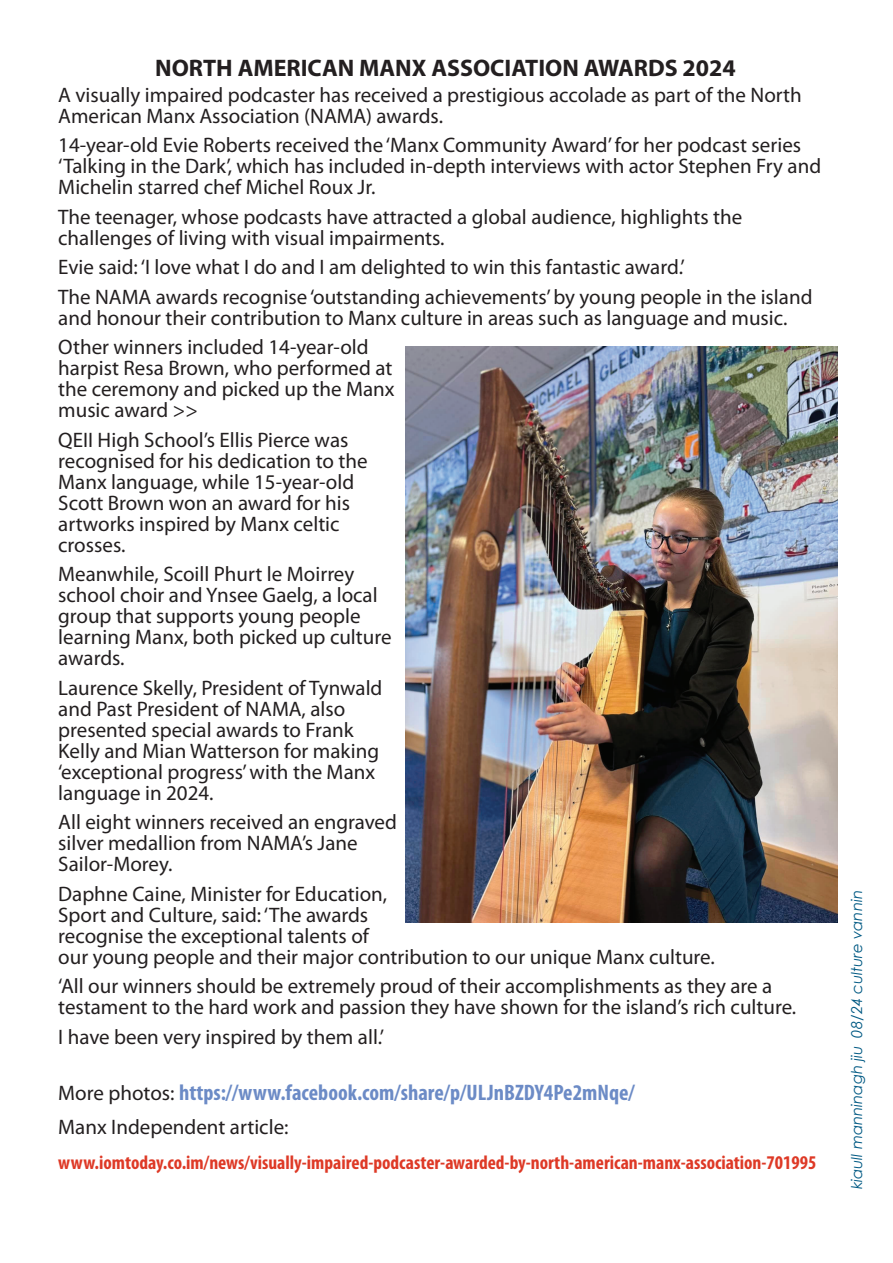
<style>
.page{position:relative;width:893px;height:1263px;background:#fff}
.page>*{position:absolute;margin:0;border:0;box-sizing:border-box;transform-origin:0 0}
.t1{font:700 24px "Myriad Pro";color:#231f20}
.t2{font:700 condensed 22.5px "Myriad Pro";color:#6c8bc6}
.t3{font:21px/21px "Myriad Pro";color:#231f20}
.t4{font:700 condensed 19.5px "Myriad Pro";color:#de3926}
.t5{font:italic 15px "Century Gothic";color:#005983}
.s1{font-weight:400;font-stretch:normal;font-size:21px;color:#231f20}
</style>
<div class="page">
<img style="left:405px;top:347px;width:432px;height:576px">
<p class="t1" style="left:155px;top:53px;width:582px">NORTH AMERICAN MANX ASSOCIATION AWARDS 2024</p>
<p class="t3" style="left:58px;top:84px;width:745px">A visually impaired podcaster has received a prestigious accolade as part of the North<br>American Manx Association (NAMA) awards.</p>
<p class="t3" style="left:58px;top:134px;width:764px">14-year-old Evie Roberts received the ‘Manx Community Award’ for her podcast series ‘Talking in the Dark’, which has included in-depth interviews with actor Stephen Fry and<br>Michelin starred chef Michel Roux Jr.</p>
<p class="t3" style="left:58px;top:206px;width:686px">The teenager, whose podcasts have attracted a global audience, highlights the challenges of living with visual impairments.</p>
<p class="t3" style="left:58px;top:252px;width:756px;line-height:29.5px">Evie said: ‘I love what I do and I am delighted to win this fantastic award.’<br>The NAMA awards recognise ‘outstanding achievements’ by young people in the island</p>
<p class="t3" style="left:58px;top:302px;width:731px;line-height:29.5px">and honour their contribution to Manx culture in areas such as language and music.<br>Other winners included 14-year-old</p>
<p class="t3" style="left:58px;top:357px;width:338px;text-align:justify">harpist Resa Brown, who performed at the ceremony and picked up the Manx music award &gt;&gt;</p>
<p class="t3" style="left:58px;top:429px;width:311px">QEII High School’s Ellis Pierce was recognised for his dedication to the<br>Manx language, while 15-year-old<br>Scott Brown won an award for his artworks inspired by Manx celtic crosses.</p>
<p class="t3" style="left:58px;top:563px;width:335px">Meanwhile, Scoill Phurt le Moirrey school choir and Ynsee Gaelg, a local group that supports young people learning Manx, both picked up culture awards.</p>
<p class="t3" style="left:58px;top:677px;width:326px">Laurence Skelly, President of Tynwald and Past President of NAMA, also presented special awards to Frank<br>Kelly and Mian Watterson for making ‘exceptional progress’ with the Manx language in 2024.</p>
<p class="t3" style="left:58px;top:811px;width:340px">All eight winners received an engraved silver medallion from NAMA’s Jane<br>Sailor-Morey.</p>
<p class="t3" style="left:58px;top:883px;width:658px">Daphne Caine, Minister for Education,<br>Sport and Culture, said: ‘The awards<br>recognise the exceptional talents of<br>our young people and their major contribution to our unique Manx culture.</p>
<p class="t3" style="left:58px;top:975px;width:740px">‘All our winners should be extremely proud of their accomplishments as they are a testament to the hard work and passion they have shown for the island’s rich culture.</p>
<p class="t3" style="left:58px;top:1026px;width:327px">I have been very inspired by them all.’</p>
<p class="t2" style="left:58px;top:1078px;width:578px"><span class="s1">More photos:</span> https://www.facebook.com/share/p/ULJnBZDY4Pe2mNqe/</p>
<p class="t3" style="left:58px;top:1116px;width:232px">Manx Independent article:</p>
<p class="t4" style="left:58px;top:1150px;width:760px">www.iomtoday.co.im/news/visually-impaired-podcaster-awarded-by-north-american-manx-association-701995</p>
<p class="t5" style="left:846px;top:1189px;width:301px;rotate:-90deg">kiaull manninagh jiu 08/24 culture vannin</p>
</div>
